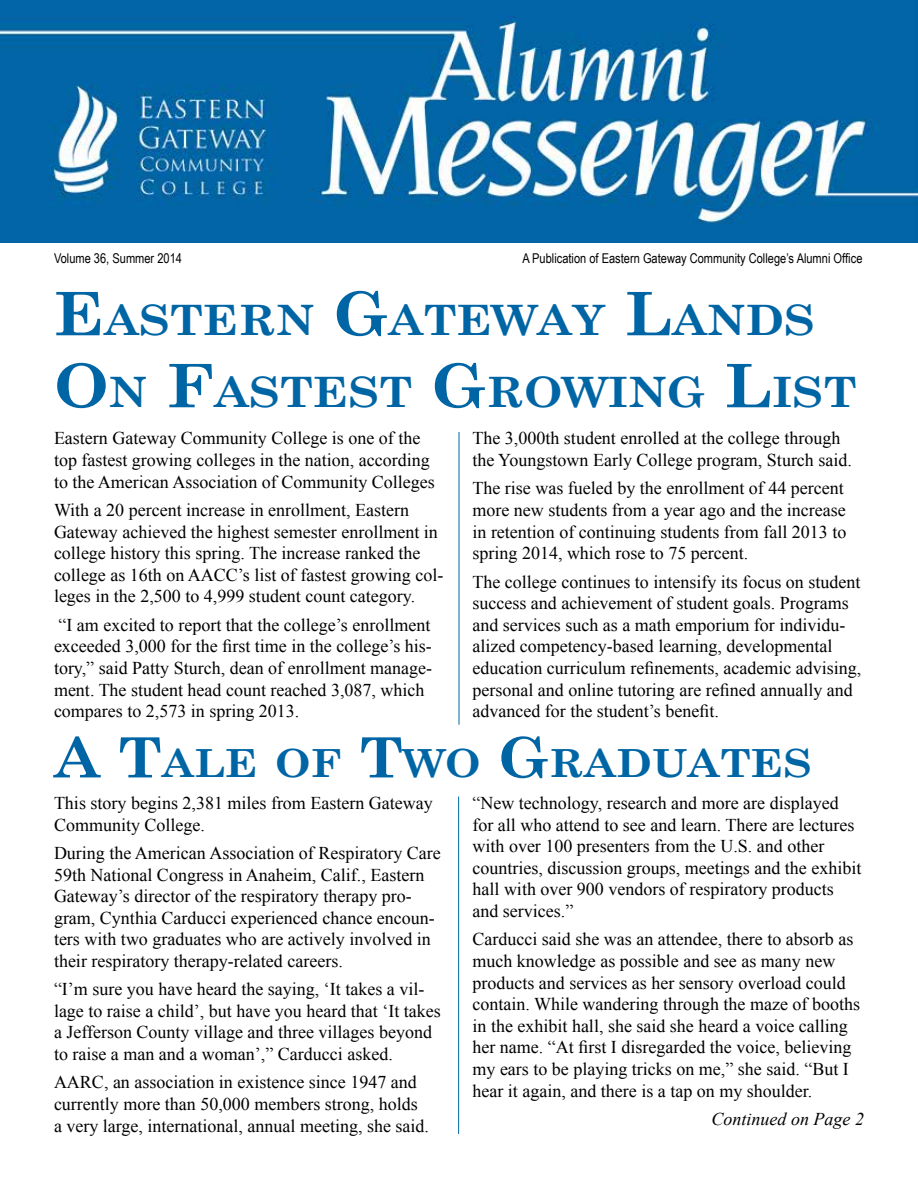
<style>
.page{position:relative;width:918px;height:1188px;background:#fff}
.page>*{position:absolute;margin:0;border:0;box-sizing:border-box;transform-origin:0 0}
.t1{font:700 42px/72px "Century Schoolbook";color:#0065a4;scale:1.1 1}
.t2{font:700 38.85px "Century Schoolbook";color:#0065a4;scale:1.1 1}
.t3{font:18px/21.6px "Times New Roman";color:#000}
.t4{font:italic 18px "Times New Roman";color:#000}
.t5{font:13.5px "Arial Narrow";color:#000}
.s1{font-size:60px}
.s2{font-size:55.5px}
</style>
<div class="page">
<hr style="left:459px;top:432px;width:1px;height:293px;background:#0065a4">
<hr style="left:458px;top:796px;width:1px;height:338px;background:#0065a4">
<img style="left:0;top:0;width:918px;height:243px">
<p class="t5" style="left:54px;top:249px;width:129px">Volume 36, Summer 2014</p>
<p class="t5" style="left:522px;top:249px;width:342px">A Publication of Eastern Gateway Community College’s Alumni Office</p>
<h1 class="t1" style="left:54px;top:282px;width:731px"><span class="s1">E</span>ASTERN <span class="s1">G</span>ATEWAY <span class="s1">L</span>ANDS<br><span class="s1">O</span>N <span class="s1">F</span>ASTEST <span class="s1">G</span>ROWING <span class="s1">L</span>IST</h1>
<p class="t3" style="left:54px;top:427px;width:382px">Eastern Gateway Community College is one of the top fastest growing colleges in the nation, according to the American Association of Community Colleges</p>
<p class="t3" style="left:54px;top:499px;width:391px">With a 20 percent increase in enrollment, Eastern Gateway achieved the highest semester enrollment in college history this spring. The increase ranked the college as 16th on AACC’s list of fastest growing col&shy;leges in the 2,500 to 4,999 student count category.</p>
<p class="t3" style="left:54px;top:614px;width:380px">“I am excited to report that the college’s enrollment exceeded 3,000 for the first time in the college’s his&shy;tory,” said Patty Sturch, dean of enrollment manage&shy;ment. The student head count reached 3,087, which compares to 2,573 in spring 2013.</p>
<p class="t3" style="left:472px;top:427px;width:381px">The 3,000th student enrolled at the college through the Youngstown Early College program, Sturch said.</p>
<p class="t3" style="left:472px;top:477px;width:375px">The rise was fueled by the enrollment of 44 percent more new students from a year ago and the increase in retention of continuing students from fall 2013 to spring 2014, which rose to 75 percent.</p>
<p class="t3" style="left:472px;top:570px;width:390px">The college continues to intensify its focus on student success and achievement of student goals. Programs and services such as a math emporium for individu&shy;alized competency-based learning, developmental education curriculum refinements, academic advising, personal and online tutoring are refined annually and advanced for the student’s benefit.</p>
<h2 class="t2" style="left:54px;top:733px;width:156px"><span class="s2">A T</span>ALE</h2>
<h2 class="t2" style="left:275px;top:733px;width:489px">OF <span class="s2">T</span>WO <span class="s2">G</span>RADUATES</h2>
<p class="t3" style="left:472px;top:792px;width:390px">“New technology, research and more are displayed for all who attend to see and learn. There are lectures with over 100 presenters from the U.S. and other countries, discussion groups, meetings and the exhibit hall with over 900 vendors of respiratory products and services.”</p>
<p class="t3" style="left:472px;top:928px;width:389px">Carducci said she was an attendee, there to absorb as much knowledge as possible and see as many new products and services as her sensory overload could contain. While wandering through the maze of booths in the exhibit hall, she said she heard a voice calling her name. “At first I disregarded the voice, believing my ears to be playing tricks on me,” she said. “But I hear it again, and there is a tap on my shoulder.</p>
<p class="t4" style="left:712px;top:1106px;width:154px">Continued on Page 2</p>
<p class="t3" style="left:54px;top:792px;width:380px">This story begins 2,381 miles from Eastern Gateway<br>Community College.</p>
<p class="t3" style="left:54px;top:842px;width:388px">During the American Association of Respiratory Care 59th National Congress in Anaheim, Calif., Eastern Gateway’s director of the respiratory therapy pro&shy;gram, Cynthia Carducci experienced chance encoun&shy;ters with two graduates who are actively involved in their respiratory therapy-related careers.</p>
<p class="t3" style="left:54px;top:978px;width:388px">“I’m sure you have heard the saying, ‘It takes a vil&shy;lage to raise a child’, but have you heard that ‘It takes a Jefferson County village and three villages beyond to raise a man and a woman’,” Carducci asked.</p>
<p class="t3" style="left:54px;top:1071px;width:377px">AARC, an association in existence since 1947 and currently more than 50,000 members strong, holds a very large, international, annual meeting, she said.</p>
</div>
